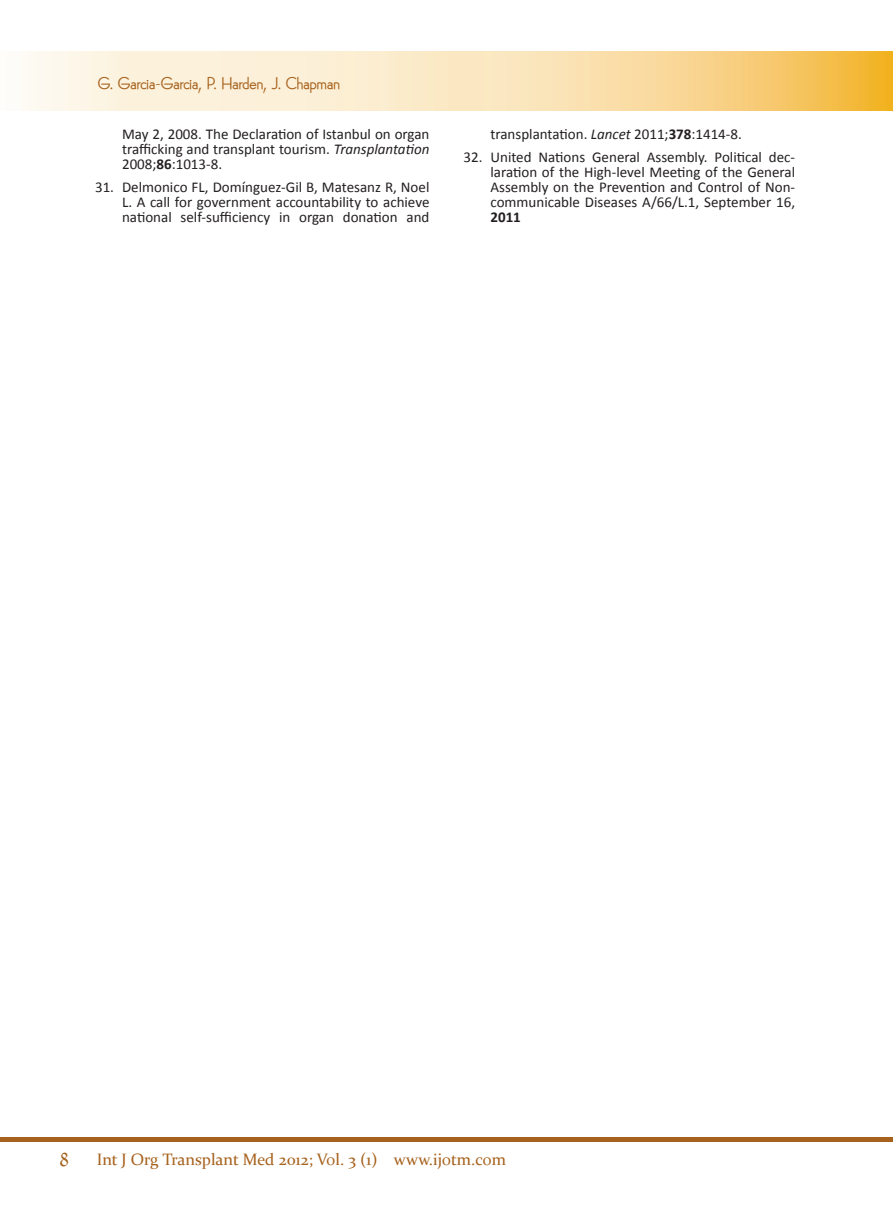
<style>
.page{position:relative;width:893px;height:1212px;background:#fff}
.page>*{position:absolute;margin:0;border:0;box-sizing:border-box;transform-origin:0 0}
.t1{font:16.5px "Constantia";color:#a6611c}
.Runnig_Author{font:16.5px "Bennie Goethe SH";color:#a6611c}
.Refrencess{font:15px/15px "Calibri";color:#231f20;text-align:justify}
.s1{font-style:italic}
.s2{font-weight:700}
</style>
<div class="page">
<div style="left:0;top:1137px;width:893px;height:5px;background:#a6611c"></div>
<img style="left:29px;top:52px;width:864px;height:59px">
<p class="Runnig_Author" style="left:98px;top:73px;width:244px">G. Garcia-Garcia, P. Harden, J. Chapman</p>
<p class="Refrencess" style="left:122px;top:126px;width:309px">May 2, 2008. The Declaration of Istanbul on organ trafficking and transplant tourism. <span class="s1">Transplantation </span>2008;<span class="s2">86</span>:1013-8.</p>
<p class="Refrencess" style="left:122px;top:179px;width:309px;text-indent:-27px">31. Delmonico FL, Domínguez-Gil B, Matesanz R, Noel L. A call for government accountability to achieve national self-sufficiency in organ donation and</p>
<p class="Refrencess" style="left:490px;top:126px;width:253px">transplantation. <span class="s1">Lancet</span> 2011;<span class="s2">378</span>:1414-8.</p>
<p class="Refrencess" style="left:490px;top:149px;width:306px;text-indent:-27px">32. United Nations General Assembly. Political dec&shy;laration of the High-level Meeting of the General Assembly on the Prevention and Control of Non&shy;communicable Diseases A/66/L.1, September 16, <span class="s2">2011</span></p>
<p class="t1" style="left:97px;top:1148px;width:411px">Int J Org Transplant Med 2012; Vol. 3 (1) www.ijotm.com</p>
</div>
